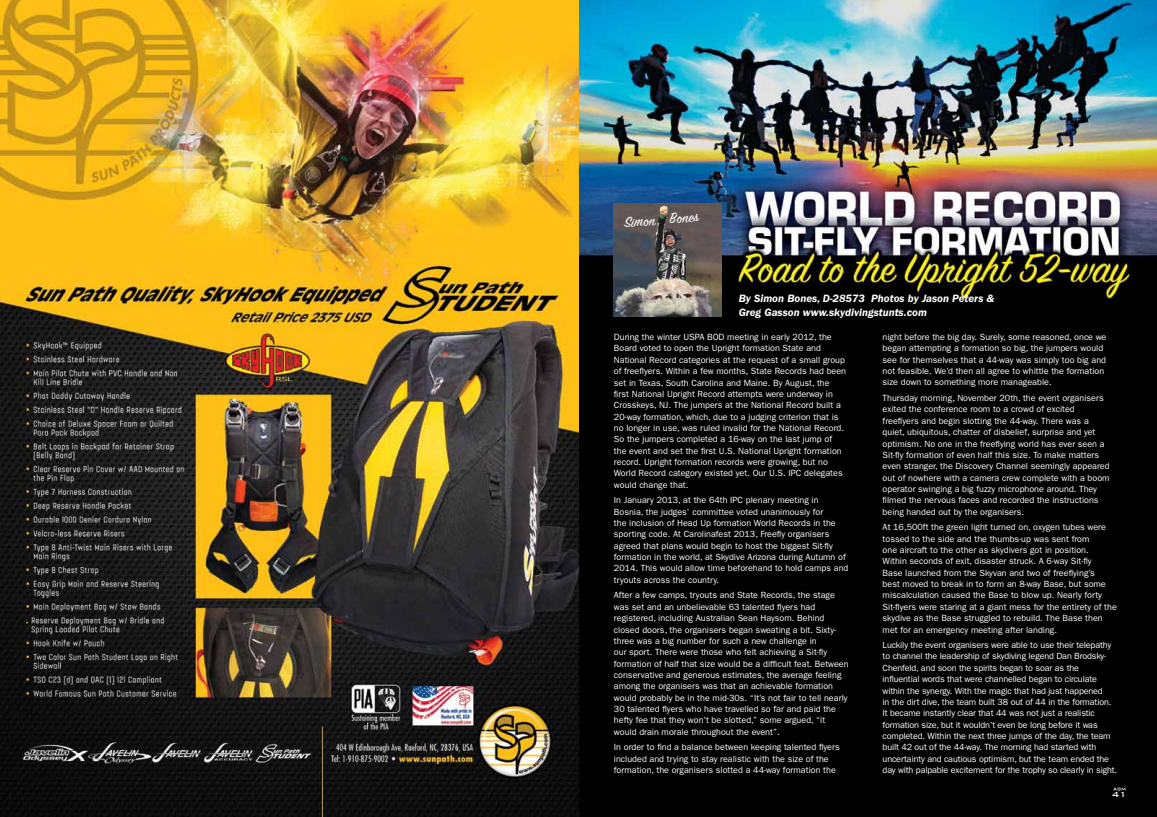
<style>
.page{position:relative;width:1157px;height:817px;background:#fff}
.page>*{position:absolute;margin:0;border:0;box-sizing:border-box;transform-origin:0 0}
.t1{font:16px "Sign Painter House Script";color:#fff}
.t2{font:italic 600 11px/14px "Franklin Gothic";color:#fff}
.t3{font:500 9.8px "Bank Gothic";color:#fff}
.t4{font:9px/11.3px "Franklin Gothic";color:#fff}
</style>
<div class="page">
<img style="left:0;top:0;width:1157px;height:816px">
<img style="left:614px;top:203px;width:107px;height:113px">
<div style="left:1110px;top:785px;width:18px;height:13px;background:#000"></div>
<svg style="left:1113px;top:787px;width:12px;height:3px"></svg>
<h1 class="t1" style="left:623px;top:213px;width:76px;rotate:-5deg">Simon Bon es</h1>
<p class="t2" style="left:738px;top:291px;width:257px">By Simon Bones, D-28573 Photos by Jason Peters &amp;<br>Greg Gasson www.skydivingstunts.com</p>
<p class="t4" style="left:614px;top:331px;width:234px">During the winter USPA BOD meeting in early 2012, the Board voted to open the Upright formation State and National Record categories at the request of a small group of freeflyers. Within a few months, State Records had been set in Texas, South Carolina and Maine. By August, the first National Upright Record attempts were underway in Crosskeys, NJ. The jumpers at the National Record built a 20-way formation, which, due to a judging criterion that is no longer in use, was ruled invalid for the National Record.<br>So the jumpers completed a 16-way on the last jump of the event and set the first U.S. National Upright formation record. Upright formation records were growing, but no World Record category existed yet. Our U.S. IPC delegates would change that.</p>
<p class="t4" style="left:614px;top:494px;width:236px">In January 2013, at the 64th IPC plenary meeting in Bosnia, the judges’ committee voted unanimously for<br>the inclusion of Head Up formation World Records in the sporting code. At Carolinafest 2013, Freefly organisers agreed that plans would begin to host the biggest Sit-fly formation in the world, at Skydive Arizona during Autumn of 2014. This would allow time beforehand to hold camps and tryouts across the country.</p>
<p class="t4" style="left:614px;top:589px;width:236px">After a few camps, tryouts and State Records, the stage was set and an unbelievable 63 talented flyers had registered, including Australian Sean Haysom. Behind closed doors, the organisers began sweating a bit. Sixty&shy;three was a big number for such a new challenge in<br>our sport. There were those who felt achieving a Sit-fly formation of half that size would be a difficult feat. Between conservative and generous estimates, the average feeling among the organisers was that an achievable formation would probably be in the mid-30s. “It’s not fair to tell nearly 30 talented flyers who have travelled so far and paid the hefty fee that they won’t be slotted,” some argued, “it would drain morale throughout the event”.</p>
<p class="t4" style="left:614px;top:741px;width:227px">In order to find a balance between keeping talented flyers included and trying to stay realistic with the size of the formation, the organisers slotted a 44-way formation the</p>
<p class="t4" style="left:882px;top:331px;width:225px">night before the big day. Surely, some reasoned, once we began attempting a formation so big, the jumpers would see for themselves that a 44-way was simply too big and not feasible. We’d then all agree to whittle the formation size down to something more manageable.</p>
<p class="t4" style="left:882px;top:392px;width:228px">Thursday morning, November 20th, the event organisers exited the conference room to a crowd of excited freeflyers and begin slotting the 44-way. There was a quiet, ubiquitous, chatter of disbelief, surprise and yet optimism. No one in the freeflying world has ever seen a Sit-fly formation of even half this size. To make matters even stranger, the Discovery Channel seemingly appeared out of nowhere with a camera crew complete with a boom operator swinging a big fuzzy microphone around. They filmed the nervous faces and recorded the instructions being handed out by the organisers.</p>
<p class="t4" style="left:882px;top:521px;width:236px">At 16,500ft the green light turned on, oxygen tubes were tossed to the side and the thumbs-up was sent from<br>one aircraft to the other as skydivers got in position.<br>Within seconds of exit, disaster struck. A 6-way Sit-fly<br>Base launched from the Skyvan and two of freeflying’s<br>best moved to break in to form an 8-way Base, but some miscalculation caused the Base to blow up. Nearly forty Sit-flyers were staring at a giant mess for the entirety of the skydive as the Base struggled to rebuild. The Base then met for an emergency meeting after landing.</p>
<p class="t4" style="left:882px;top:639px;width:236px">Luckily the event organisers were able to use their telepathy to channel the leadership of skydiving legend Dan Brodsky-Chenfeld, and soon the spirits began to soar as the influential words that were channelled began to circulate within the synergy. With the magic that had just happened<br>in the dirt dive, the team built 38 out of 44 in the formation.<br>It became instantly clear that 44 was not just a realistic formation size, but it wouldn’t even be long before it was completed. Within the next three jumps of the day, the team built 42 out of the 44-way. The morning had started with uncertainty and cautious optimism, but the team ended the day with palpable excitement for the trophy so clearly in sight.</p>
<p class="t3" style="left:1112px;top:786px;width:16px">41</p>
</div>
